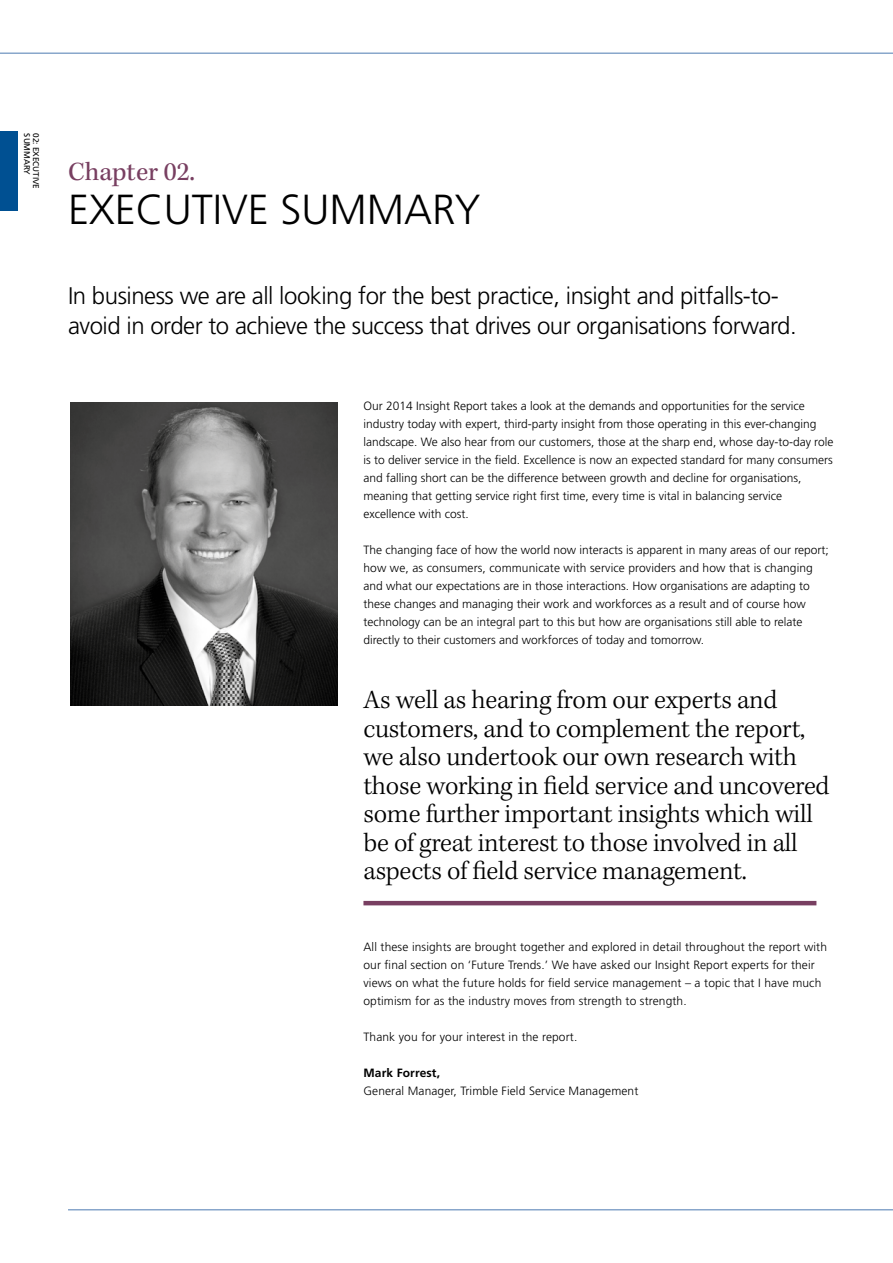
<style>
.page{position:relative;width:893px;height:1263px;background:#fff}
.page>*{position:absolute;margin:0;border:0;box-sizing:border-box;transform-origin:0 0}
.t1{font:300 42px "Frutiger";color:#000}
.t2{font:300 27px/28.5px "Kepler Std";letter-spacing:-.01em;color:#000}
.t3{font:27px "Kepler Std";color:#783f61}
.t4{font:300 24px/30px "Frutiger";letter-spacing:-.02em;color:#000}
.t5{font:300 12px/18px "Frutiger";color:#000}
.t6{font:700 12px "Frutiger";letter-spacing:.01em;color:#000}
.t7{font:8.25px/9px "Frutiger";letter-spacing:-.01em;color:#000}
</style>
<div class="page">
<img style="left:71px;top:402px;width:266px;height:303px">
<hr style="left:363px;top:901px;width:453px;height:4px;background:#783f61">
<hr style="left:68px;top:1209px;width:825px;height:1px;background:#4c7ab1">
<hr style="left:0;top:53px;width:893px;height:1px;background:#4c7ab1">
<div style="left:0;top:132px;width:17px;height:79px;background:#005092"></div>
<p class="t7" style="left:41px;top:133px;width:56px;rotate:90deg">02: Executive<br>Summary</p>
<h2 class="t3" style="left:68px;top:156px;width:129px">Chapter 02.</h2>
<h1 class="t1" style="left:68px;top:186px;width:414px">Executive Summary</h1>
<h3 class="t4" style="left:68px;top:281px;width:730px">In business we are all looking for the best practice, insight and pitfalls-to&shy;avoid in order to achieve the success that drives our organisations forward.</h3>
<p class="t5" style="left:363px;top:396px;width:471px">Our 2014 Insight Report takes a look at the demands and opportunities for the service industry today with expert, third-party insight from those operating in this ever-changing landscape. We also hear from our customers, those at the sharp end, whose day-to-day role is to deliver service in the field. Excellence is now an expected standard for many consumers and falling short can be the difference between growth and decline for organisations, meaning that getting service right first time, every time is vital in balancing service excellence with cost.</p>
<p class="t5" style="left:363px;top:540px;width:467px">The changing face of how the world now interacts is apparent in many areas of our report; how we, as consumers, communicate with service providers and how that is changing and what our expectations are in those interactions. How organisations are adapting to these changes and managing their work and workforces as a result and of course how technology can be an integral part to this but how are organisations still able to relate directly to their customers and workforces of today and tomorrow.</p>
<p class="t2" style="left:363px;top:686px;width:468px">As well as hearing from our experts and customers, and to complement the report, we also undertook our own research with those working in field service and uncovered some further important insights which will be of great interest to those involved in all aspects of field service management.</p>
<p class="t5" style="left:363px;top:938px;width:465px">All these insights are brought together and explored in detail throughout the report with our final section on ‘Future Trends.’ We have asked our Insight Report experts for their views on what the future holds for field service management – a topic that I have much optimism for as the industry moves from strength to strength.</p>
<p class="t5" style="left:363px;top:1028px;width:215px">Thank you for your interest in the report.</p>
<p class="t6" style="left:363px;top:1066px;width:78px">Mark Forrest,</p>
<p class="t5" style="left:363px;top:1082px;width:276px">General Manager, Trimble Field Service Management</p>
</div>
